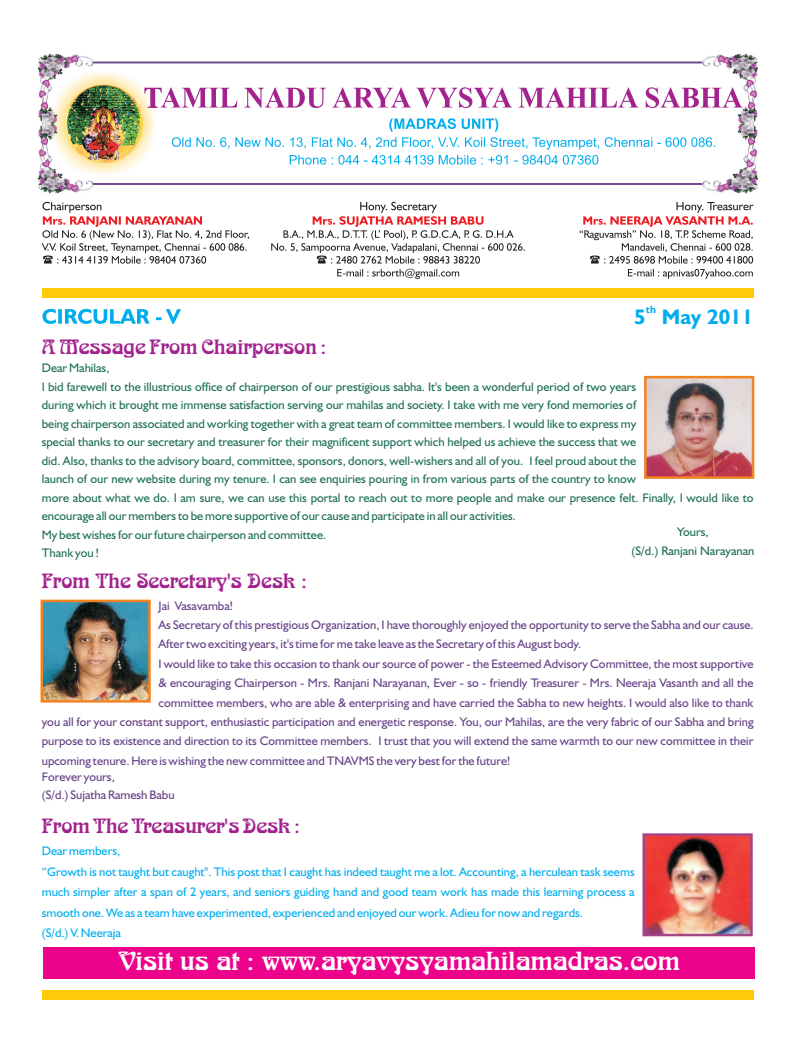
<style>
.page{position:relative;width:798px;height:1063px;background:#fff}
.page>*{position:absolute;margin:0;border:0;box-sizing:border-box;transform-origin:0 0}
.t1{font:25.38px "Art Deco S Si";color:#fff}
.t2{font:700 21.12px "Humanist 521 BT";color:#00aeef}
.t3{font:20px "Art Deco S Si";color:#a2238e}
.t4{font:12.5px/18.5px "Humanist 521 BT";color:#1f6f5a}
.t5{font:12.5px/17.6px "Humanist 521 BT";color:#674287}
.t6{font:12.5px/20.5px "Humanist 521 BT";color:#00aeef}
.t7{font:12.5px/19px "Humanist 521 BT";color:#1f6f56;text-align:center}
.t8{font:700 10.62px "Humanist 521 BT";color:#00aeef}
</style>
<div class="page">
<svg style="left:42px;top:202px;width:207px;height:62px"></svg>
<svg style="left:271px;top:202px;width:254px;height:77px"></svg>
<svg style="left:579px;top:202px;width:174px;height:77px"></svg>
<svg style="left:42px;top:309px;width:139px;height:15px"></svg>
<div style="left:42px;top:991px;width:711px;height:9px;background:#feca0a"></div>
<div style="left:42px;top:289px;width:711px;height:9px;background:#feca0a"></div>
<div style="left:45px;top:62px;width:706px;height:123px;border:2px solid #674287"></div>
<img style="left:37px;top:54px;width:56px;height:140px">
<img style="left:702px;top:54px;width:56px;height:140px">
<img style="left:645px;top:836px;width:104px;height:97px">
<div style="left:642px;top:833px;width:110px;height:103px;border:2px solid #a54586"></div>
<img style="left:646px;top:379px;width:105px;height:97px">
<div style="left:643px;top:376px;width:111px;height:103px;border:2px solid #f58220"></div>
<img style="left:44px;top:603px;width:104px;height:97px">
<div style="left:41px;top:600px;width:110px;height:103px;border:2px solid #f58220"></div>
<div style="left:43px;top:948px;width:711px;height:31px;background:#ed028c"></div>
<svg style="left:157px;top:87px;width:585px;height:21px"></svg>
<svg style="left:172px;top:118px;width:543px;height:47px"></svg>
<img style="left:51px;top:71px;width:106px;height:105px">
<img style="left:65px;top:85px;width:78px;height:78px;border-radius:50%">
<p class="t8" style="left:645px;top:305px;width:12px">th</p>
<h2 class="t2" style="left:634px;top:308px;width:120px">5 May 2011</h2>
<h3 class="t3" style="left:42px;top:339px;width:286px">A Message From Chairperson :</h3>
<p class="t4" style="left:42px;top:360px;width:713px">Dear Mahilas,<br>I bid farewell to the illustrious office of chairperson of our prestigious sabha. It's been a wonderful period of two years<br>during which it brought me immense satisfaction serving our mahilas and society. I take with me very fond memories of<br>being chairperson associated and working together with a great team of committee members. I would like to express my<br>special thanks to our secretary and treasurer for their magnificent support which helped us achieve the success that we<br>did. Also, thanks to the advisory board, committee, sponsors, donors, well-wishers and all of you. I feel proud about the<br>launch of our new website during my tenure. I can see enquiries pouring in from various parts of the country to know<br>more about what we do. I am sure, we can use this portal to reach out to more people and make our presence felt. Finally, I would like to encourage all our members to be more supportive of our cause and participate in all our activities.<br>My best wishes for our future chairperson and committee.<br>Thank you !</p>
<p class="t7" style="left:631px;top:523px;width:124px">Yours,<br>(S/d.) Ranjani Narayanan</p>
<h3 class="t3" style="left:42px;top:573px;width:267px">From The Secretary's Desk :</h3>
<p class="t5" style="left:158px;top:598px;width:76px">Jai Vasavamba!</p>
<p class="t5" style="left:158px;top:617px;width:596px">As Secretary of this prestigious Organization, I have thoroughly enjoyed the opportunity to serve the Sabha and our cause.</p>
<p class="t5" style="left:158px;top:636px;width:424px">After two exciting years, it's time for me take leave as the Secretary of this August body.</p>
<p class="t5" style="left:158px;top:656px;width:596px">I would like to take this occasion to thank our source of power - the Esteemed Advisory Committee, the most supportive</p>
<p class="t5" style="left:158px;top:675px;width:596px">&amp; encouraging Chairperson - Mrs. Ranjani Narayanan, Ever - so - friendly Treasurer - Mrs. Neeraja Vasanth and all the</p>
<p class="t5" style="left:158px;top:694px;width:596px">committee members, who are able &amp; enterprising and have carried the Sabha to new heights. I would also like to thank</p>
<p class="t5" style="left:42px;top:714px;width:713px">you all for your constant support, enthusiastic participation and energetic response. You, our Mahilas, are the very fabric of our Sabha and bring</p>
<p class="t5" style="left:42px;top:733px;width:713px">purpose to its existence and direction to its Committee members. I trust that you will extend the same warmth to our new committee in their</p>
<p class="t5" style="left:42px;top:753px;width:470px">upcoming tenure. Here is wishing the new committee and TNAVMS the very best for the future!</p>
<p class="t5" style="left:42px;top:769px;width:134px">Forever yours,<br>(S/d.) Sujatha Ramesh Babu</p>
<h3 class="t3" style="left:42px;top:818px;width:259px">From The Treasurer's Desk :</h3>
<p class="t6" style="left:42px;top:842px;width:594px">Dear members,<br>“Growth is not taught but caught". This post that I caught has indeed taught me a lot. Accounting, a herculean task seems much simpler after a span of 2 years, and seniors guiding hand and good team work has made this learning process a smooth one. We as a team have experimented, experienced and enjoyed our work. Adieu for now and regards.<br>(S/d.) V. Neeraja</p>
<h1 class="t1" style="left:119px;top:951px;width:562px">Visit us at : www.aryavysyamahilamadras.com</h1>
</div>
